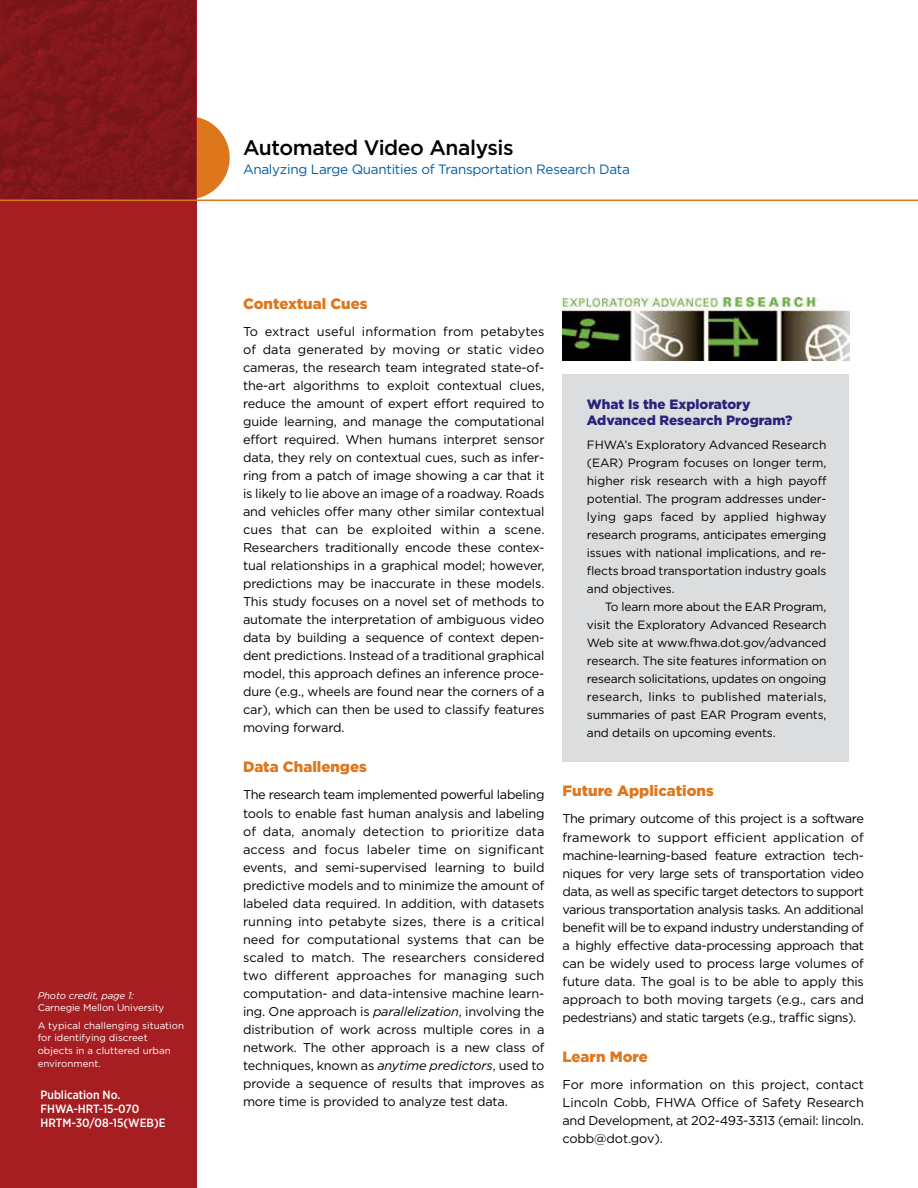
<style>
.page{position:relative;width:918px;height:1188px;background:#fff}
.page>*{position:absolute;margin:0;border:0;box-sizing:border-box;transform-origin:0 0}
.t1{font:500 21px "Gotham";letter-spacing:-.02em;color:#000}
.t2{font:900 15px "Gotham";color:#de761c}
.t3{font:13.5px "Gotham";letter-spacing:-.02em;color:#005da4}
.t4{font:900 13.5px/16.5px "Gotham";color:#26247b}
.t5{font:12.75px/18px "Gotham";letter-spacing:-.02em;color:#000;text-align:justify}
.t6{font:12px/18px "Gotham";letter-spacing:-.01em;color:#000;text-align:justify}
.t7{font:500 12px/14.2px "Gotham Narrow";color:#fff}
.t8{font:9.75px/12.8px "Gotham";color:#fff}
.t9{font:italic 9.75px "Gotham";letter-spacing:-.01em;color:#fff}
.s1{font-style:italic}
</style>
<div class="page">
<div style="left:147px;top:116px;width:83px;height:83px;background:#de761c;border-radius:50%"></div>
<div style="left:0;top:0;width:196px;height:1188px;background:#a61e22"></div>
<img style="left:0;top:0;width:196px;height:200px">
<hr style="left:0;top:200px;width:918px;height:1px;background:#de761c">
<div style="left:562px;top:374px;width:287px;height:387px;background:#dcddde"></div>
<img style="left:562px;top:297px;width:287px;height:63px">
<p class="t9" style="left:38px;top:990px;width:98px">Photo credit, page 1:</p>
<p class="t8" style="left:38px;top:999px;width:148px;line-height:17.2px">Carnegie Mellon University<br>A typical challenging situation</p>
<p class="t8" style="left:38px;top:1031px;width:135px">for identifying discreet objects in a cluttered urban environment.</p>
<p class="t7" style="left:40px;top:1087px;width:127px">Publication No.<br>FHWA-HRT-15-070<br>HRTM-30/08-15(WEB)E</p>
<h1 class="t1" style="left:243px;top:134px;width:272px">Automated Video Analysis</h1>
<p class="t3" style="left:243px;top:161px;width:388px">Analyzing Large Quantities of Transportation Research Data</p>
<p class="t2" style="left:243px;top:293px;width:126px">Contextual Cues</p>
<p class="t5" style="left:243px;top:322px;width:303px">To extract useful information from petabytes of data generated by moving or static video cameras, the research team integrated state-of&shy;the-art algorithms to exploit contextual clues, reduce the amount of expert effort required to guide learning, and manage the computational effort required. When humans interpret sensor data, they rely on contextual cues, such as infer&shy;ring from a patch of image showing a car that it is likely to lie above an image of a roadway. Roads and vehicles offer many other similar contextual cues that can be exploited within a scene.<br>Researchers traditionally encode these contex&shy;tual relationships in a graphical model; however, predictions may be inaccurate in these models.<br>This study focuses on a novel set of methods to automate the interpretation of ambiguous video data by building a sequence of context depen&shy;dent predictions. Instead of a traditional graphical model, this approach defines an inference proce&shy;dure (e.g., wheels are found near the corners of a car), which can then be used to classify features moving forward.</p>
<p class="t2" style="left:243px;top:757px;width:125px">Data Challenges</p>
<p class="t5" style="left:243px;top:786px;width:303px">The research team implemented powerful labeling tools to enable fast human analysis and labeling of data, anomaly detection to prioritize data access and focus labeler time on significant events, and semi-supervised learning to build predictive models and to minimize the amount of labeled data required. In addition, with datasets running into petabyte sizes, there is a critical need for computational systems that can be scaled to match. The researchers considered two different approaches for managing such computation- and data-intensive machine learn&shy;ing. One approach is <span class="s1">parallelization</span>, involving the distribution of work across multiple cores in a network. The other approach is a new class of techniques, known as <span class="s1">anytime predictors</span>, used to provide a sequence of results that improves as more time is provided to analyze test data.</p>
<p class="t4" style="left:587px;top:396px;width:207px">What Is the Exploratory<br>Advanced Research Program?</p>
<p class="t6" style="left:587px;top:436px;width:241px">FHWA’s Exploratory Advanced Research (EAR) Program focuses on longer term, higher risk research with a high payoff potential. The program addresses under&shy;lying gaps faced by applied highway research programs, anticipates emerging issues with national implications, and re&shy;flects broad transportation industry goals and objectives.</p>
<p class="t6" style="left:587px;top:598px;width:241px;text-indent:18px">To learn more about the EAR Program, visit the Exploratory Advanced Research Web site at www.fhwa.dot.gov/advanced research. The site features information on research solicitations, updates on ongoing research, links to published materials, summaries of past EAR Program events, and details on upcoming events.</p>
<p class="t2" style="left:562px;top:781px;width:153px">Future Applications</p>
<p class="t5" style="left:562px;top:810px;width:303px">The primary outcome of this project is a software framework to support efficient application of machine-learning-based feature extraction tech&shy;niques for very large sets of transportation video data, as well as specific target detectors to support various transportation analysis tasks. An additional benefit will be to expand industry understanding of a highly effective data-processing approach that can be widely used to process large volumes of future data. The goal is to be able to apply this approach to both moving targets (e.g., cars and pedestrians) and static targets (e.g., traffic signs).</p>
<p class="t2" style="left:562px;top:1046px;width:87px">Learn More</p>
<p class="t5" style="left:562px;top:1075px;width:303px">For more information on this project, contact Lincoln Cobb, FHWA Office of Safety Research and Development, at 202-493-3313 (email: lincoln. cobb@dot.gov).</p>
</div>
